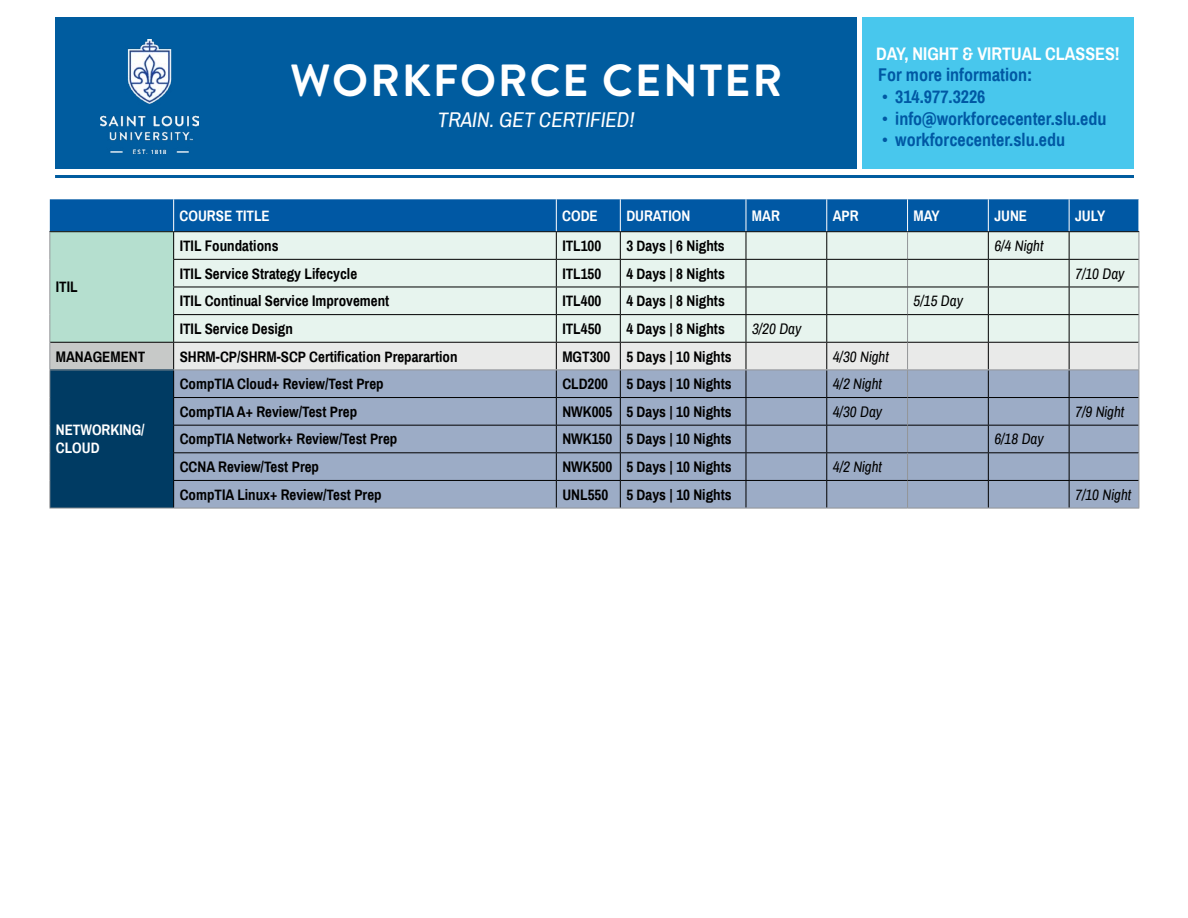
<style>
.page{position:relative;width:1188px;height:918px;background:#fff}
.page>*{position:absolute;margin:0;border:0;box-sizing:border-box;transform-origin:0 0}
.t1{font:700 45px "Brandon Grotesque";letter-spacing:.04em;color:#fff}
.t2{font:italic 21px "Archivo Narrow";color:#fff}
.t3{font:700 18px "Archivo Narrow";color:#0058a4}
.t4{font:700 18px "Archivo Narrow";color:#fff}
.t5{font:700 15px "Archivo Narrow";color:#000}
.t6{font:italic 15px "Archivo Narrow";color:#000}
.t7{font:700 15px/18px "Archivo Narrow";color:#fff}
</style>
<div class="page">
<svg style="left:49px;top:199px;width:1091px;height:309px;background:#9db5c6"></svg>
<hr style="left:49px;top:508px;width:125px;height:1px;background:#939598">
<hr style="left:174px;top:508px;width:382px;height:1px;background:#939598">
<hr style="left:556px;top:508px;width:64px;height:1px;background:#939598">
<hr style="left:620px;top:508px;width:126px;height:1px;background:#939598">
<hr style="left:746px;top:508px;width:81px;height:1px;background:#939598">
<hr style="left:827px;top:508px;width:81px;height:1px;background:#939598">
<hr style="left:908px;top:508px;width:80px;height:1px;background:#939598">
<hr style="left:988px;top:508px;width:81px;height:1px;background:#939598">
<hr style="left:1069px;top:508px;width:70px;height:1px;background:#939598">
<div style="left:55px;top:17px;width:802px;height:152px;background:#005c9f"></div>
<div style="left:862px;top:17px;width:272px;height:152px;background:#48c7ed"></div>
<hr style="left:55px;top:175px;width:1079px;height:3px;background:#005c9f">
<img style="left:101px;top:39px;width:98px;height:115px">
<h1 class="t1" style="left:290px;top:50px;width:494px">WORKFORCE CENTER</h1>
<h2 class="t2" style="left:438px;top:107px;width:198px">TRAIN. GET CERTIFIED!</h2>
<p class="t4" style="left:876px;top:43px;width:245px">DAY, NIGHT &amp; VIRTUAL CLASSES!</p>
<p class="t3" style="left:878px;top:64px;width:156px">For more information:</p>
<p class="t3" style="left:882px;top:86px;width:105px">• 314.977.3226</p>
<p class="t3" style="left:882px;top:107px;width:226px">• info@workforcecenter.slu.edu</p>
<p class="t3" style="left:882px;top:129px;width:184px">• workforcecenter.slu.edu</p>
<p class="t5" style="left:56px;top:278px;width:23px">ITIL</p>
<p class="t7" style="left:180px;top:207px;width:92px">COURSE TITLE</p>
<p class="t7" style="left:562px;top:207px;width:37px">CODE</p>
<p class="t7" style="left:626px;top:207px;width:65px">DURATION</p>
<p class="t7" style="left:752px;top:207px;width:30px">MAR</p>
<p class="t7" style="left:833px;top:207px;width:27px">APR</p>
<p class="t7" style="left:914px;top:207px;width:28px">MAY</p>
<p class="t7" style="left:994px;top:207px;width:34px">JUNE</p>
<p class="t7" style="left:1075px;top:207px;width:32px">JULY</p>
<p class="t5" style="left:180px;top:237px;width:100px">ITIL Foundations</p>
<p class="t5" style="left:562px;top:237px;width:40px">ITL100</p>
<p class="t5" style="left:626px;top:237px;width:100px">3 Days | 6 Nights</p>
<p class="t6" style="left:994px;top:237px;width:51px">6/4 Night</p>
<p class="t5" style="left:180px;top:264px;width:179px">ITIL Service Strategy Lifecycle</p>
<p class="t5" style="left:562px;top:264px;width:40px">ITL150</p>
<p class="t5" style="left:626px;top:264px;width:100px">4 Days | 8 Nights</p>
<p class="t6" style="left:1075px;top:264px;width:51px">7/10 Day</p>
<p class="t5" style="left:180px;top:292px;width:211px">ITIL Continual Service Improvement</p>
<p class="t5" style="left:562px;top:292px;width:40px">ITL400</p>
<p class="t5" style="left:626px;top:292px;width:100px">4 Days | 8 Nights</p>
<p class="t6" style="left:914px;top:292px;width:51px">5/15 Day</p>
<p class="t5" style="left:180px;top:320px;width:115px">ITIL Service Design</p>
<p class="t5" style="left:562px;top:320px;width:40px">ITL450</p>
<p class="t5" style="left:626px;top:320px;width:100px">4 Days | 8 Nights</p>
<p class="t6" style="left:752px;top:320px;width:51px">3/20 Day</p>
<p class="t5" style="left:56px;top:347px;width:91px">MANAGEMENT</p>
<p class="t5" style="left:180px;top:347px;width:279px">SHRM-CP/SHRM-SCP Certification Preparartion</p>
<p class="t5" style="left:562px;top:347px;width:171px">MGT300 5 Days | 10 Nights</p>
<p class="t6" style="left:833px;top:347px;width:58px">4/30 Night</p>
<p class="t7" style="left:56px;top:421px;width:90px">NETWORKING/<br>CLOUD</p>
<p class="t5" style="left:180px;top:375px;width:206px">CompTIA Cloud+ Review/Test Prep</p>
<p class="t5" style="left:562px;top:375px;width:171px">CLD200 5 Days | 10 Nights</p>
<p class="t6" style="left:833px;top:375px;width:51px">4/2 Night</p>
<p class="t5" style="left:180px;top:402px;width:179px">CompTIA A+ Review/Test Prep</p>
<p class="t5" style="left:562px;top:402px;width:171px">NWK005 5 Days | 10 Nights</p>
<p class="t6" style="left:833px;top:402px;width:51px">4/30 Day</p>
<p class="t6" style="left:1075px;top:402px;width:51px">7/9 Night</p>
<p class="t5" style="left:180px;top:430px;width:219px">CompTIA Network+ Review/Test Prep</p>
<p class="t5" style="left:562px;top:430px;width:171px">NWK150 5 Days | 10 Nights</p>
<p class="t6" style="left:994px;top:430px;width:51px">6/18 Day</p>
<p class="t5" style="left:180px;top:458px;width:141px">CCNA Review/Test Prep</p>
<p class="t5" style="left:562px;top:458px;width:171px">NWK500 5 Days | 10 Nights</p>
<p class="t6" style="left:833px;top:458px;width:51px">4/2 Night</p>
<p class="t5" style="left:180px;top:485px;width:204px">CompTIA Linux+ Review/Test Prep</p>
<p class="t5" style="left:562px;top:485px;width:171px">UNL550 5 Days | 10 Nights</p>
<p class="t6" style="left:1075px;top:485px;width:58px">7/10 Night</p>
</div>
